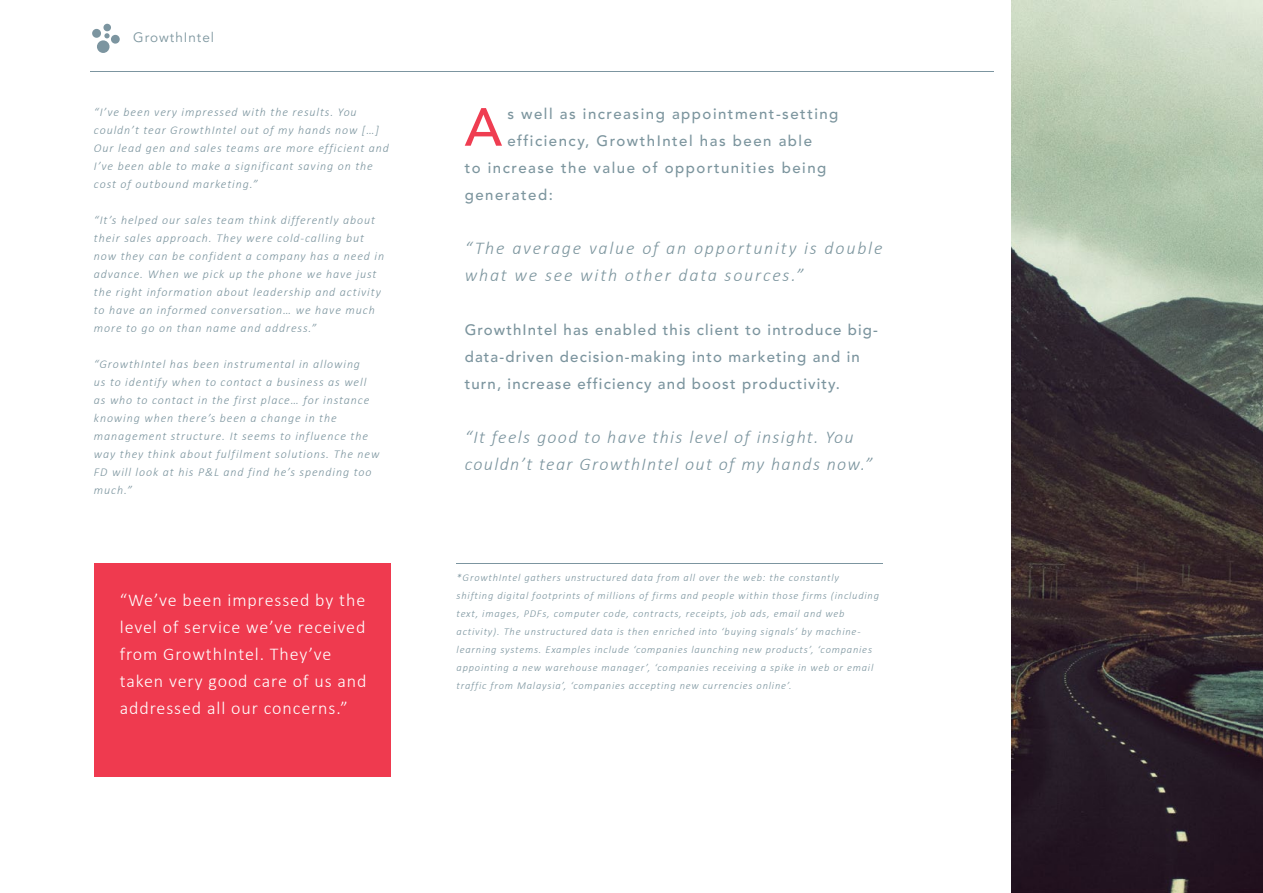
<style>
.page{position:relative;width:1263px;height:893px;background:#fff}
.page>*{position:absolute;margin:0;border:0;box-sizing:border-box;transform-origin:0 0}
.t1{font:500 53.1px "Avenir";color:#ef3d51}
.t2{font:300 18px/27px "Calibri";letter-spacing:.05em;color:#fff}
.t3{font:italic 300 18px/27px "Calibri";letter-spacing:.075em;color:#7b949e}
.t4{font:italic 300 18px/27px "Calibri";letter-spacing:.1em;color:#7c959e}
.t5{font:500 15px/27px "Avenir";letter-spacing:.075em;color:#7b949e}
.t6{font:500 15px "Avenir";letter-spacing:.1em;color:#7c959e}
.t7{font:13.5px "Avenir";letter-spacing:.075em;color:#7c959e}
.t8{font:italic 300 12px/18px "Calibri";letter-spacing:.075em;color:#7b949e}
.t9{font:italic 300 10.5px/18px "Calibri";letter-spacing:.075em;color:#7b949e}
.s1{color:#7b949d}
</style>
<div class="page">
<hr style="left:90px;top:72px;width:904px;height:1px;background:#7c95a0">
<img style="left:1011px;top:0;width:252px;height:893px">
<div style="left:94px;top:563px;width:296px;height:214px;background:#ef3a4f"></div>
<hr style="left:457px;top:563px;width:426px;height:1px;background:#7c95a0">
<div style="left:97px;top:40px;width:12px;height:13px;background:#7c95a0;border-radius:50%"></div>
<div style="left:111px;top:35px;width:9px;height:9px;background:#7c95a0;border-radius:50%"></div>
<div style="left:103px;top:24px;width:8px;height:7px;background:#7c95a0;border-radius:50%"></div>
<div style="left:92px;top:29px;width:9px;height:9px;background:#7c95a0;border-radius:50%"></div>
<svg style="left:104px;top:33px;width:6px;height:5px"></svg>
<p class="t7" style="left:133px;top:30px;width:82px">GrowthIntel</p>
<p class="t8" style="left:94px;top:103px;width:296px">“I’ve been very impressed with the results. You couldn’t tear GrowthIntel out of my hands now […] Our lead gen and sales teams are more efficient and I’ve been able to make a significant saving on the cost of outbound marketing.”</p>
<p class="t8" style="left:94px;top:211px;width:292px">“It’s helped our sales team think differently about their sales approach. They were cold-calling but now they can be confident a company has a need in advance. When we pick up the phone we have just the right information about leadership and activity to have an informed conversation… we have much more to go on than name and address.”</p>
<p class="t8" style="left:94px;top:355px;width:287px">“GrowthIntel has been instrumental in allowing<br>us to identify when to contact a business as well as who to contact in the first place… for instance knowing when there’s been a change in the management structure. It seems to influence the way they think about fulfilment solutions. The new FD will look at his P&amp;L and find he’s spending too much.”</p>
<h2 class="t2" style="left:120px;top:586px;width:248px">“We’ve been impressed by the level of service we’ve received from GrowthIntel. They’ve taken very good care of us and addressed all our concerns.”</h2>
<h1 class="t1" style="left:465px;top:97px;width:39px">A</h1>
<p class="t6" style="left:507px;top:105px;width:333px">s well as increasing appointment-setting</p>
<p class="t6" style="left:507px;top:132px;width:306px">efficiency, GrowthIntel has been able</p>
<p class="t6" style="left:465px;top:159px;width:363px">to increase the value of opportunities being</p>
<p class="t6" style="left:465px;top:186px;width:90px">generated:</p>
<h2 class="t4" style="left:465px;top:234px;width:419px">“The average value of an opportunity is double what we see with other data sources.”</h2>
<p class="t5" style="left:465px;top:316px;width:415px"><span class="s1">GrowthIntel has enabled</span> this client to introduce big&shy;data-driven decision-making into marketing and in turn, increase efficiency and boost productivity.</p>
<h2 class="t3" style="left:465px;top:423px;width:409px">“It feels good to have this level of insight. You couldn’t tear GrowthIntel out of my hands now.”</h2>
<p class="t9" style="left:457px;top:569px;width:424px">*GrowthIntel gathers unstructured data from all over the web: the constantly<br>shifting digital footprints of millions of firms and people within those firms (including text, images, PDFs, computer code, contracts, receipts, job ads, email and web activity). The unstructured data is then enriched into ‘buying signals’ by machine&shy;learning systems. Examples include ‘companies launching new products’, ‘companies appointing a new warehouse manager’, ‘companies receiving a spike in web or email traffic from Malaysia’, ‘companies accepting new currencies online’.</p>
</div>
